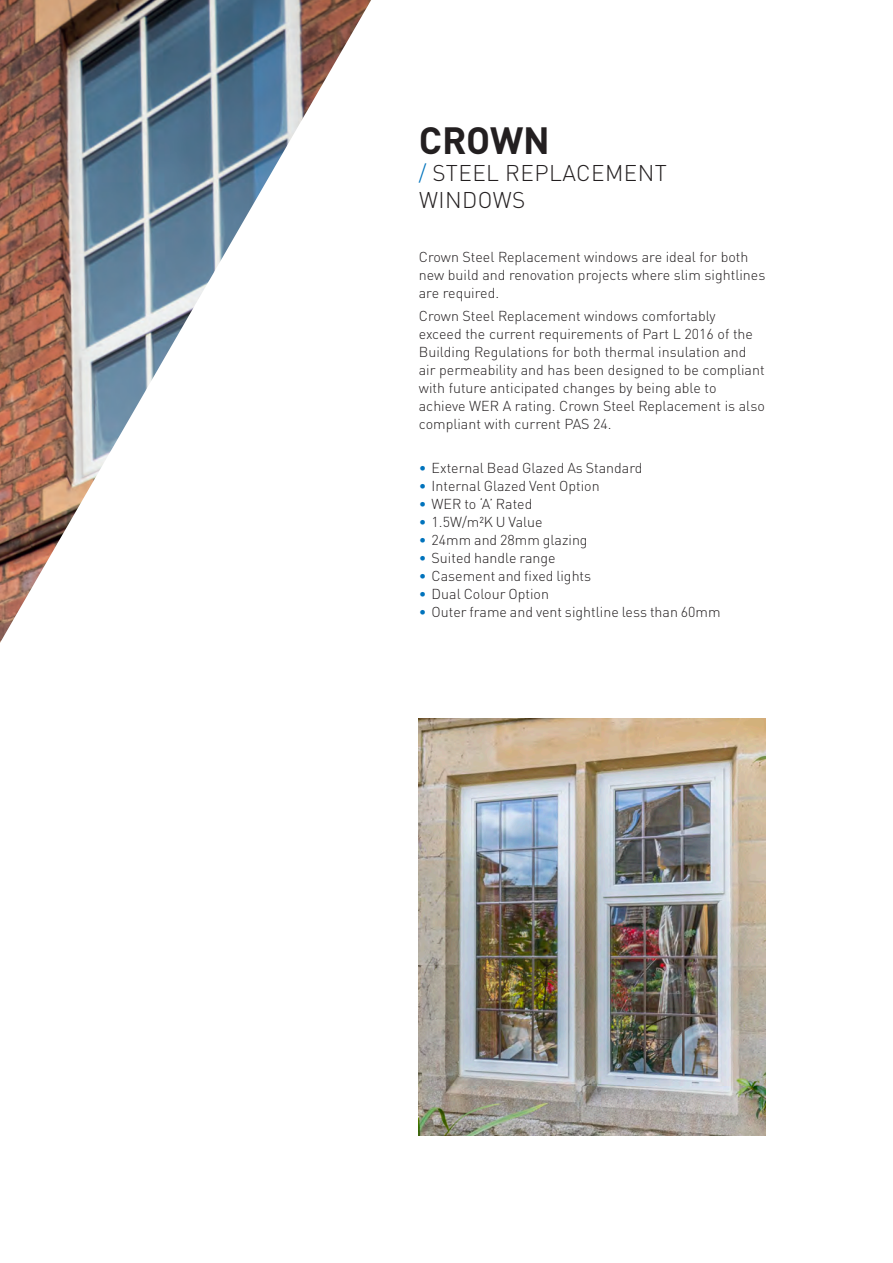
<style>
.page{position:relative;width:893px;height:1263px;background:#fff}
.page>*{position:absolute;margin:0;border:0;box-sizing:border-box;transform-origin:0 0}
.t1{font:700 37.5px "DIN Pro";letter-spacing:-.005em;color:#231f20}
.t2{font:300 22.5px/27px "DIN Pro";letter-spacing:.02em;color:#231f20}
._2017_Texte{font:300 14.25px/18px "DIN Pro";color:#231f20}
.s1{color:#0073bc}
</style>
<div class="page">
<img style="left:0;top:0;width:371px;height:643px">
<img style="left:419px;top:719px;width:346px;height:416px">
<p class="t1" style="left:419px;top:109px;width:133px">CROWN</p>
<p class="t2" style="left:419px;top:158px;width:250px"><span class="s1">/</span> STEEL REPLACEMENT<br>WINDOWS</p>
<p class="_2017_Texte" style="left:419px;top:247px;width:348px">Crown Steel Replacement windows are ideal for both new build and renovation projects where slim sightlines are required.</p>
<p class="_2017_Texte" style="left:419px;top:305px;width:348px">Crown Steel Replacement windows comfortably<br>exceed the current requirements of Part L 2016 of the Building Regulations for both thermal insulation and air permeability and has been designed to be compliant with future anticipated changes by being able to achieve WER A rating. Crown Steel Replacement is also compliant with current PAS 24.</p>
<p class="_2017_Texte" style="left:419px;top:458px;width:225px"><span class="s1">•</span> External Bead Glazed As Standard</p>
<p class="_2017_Texte" style="left:419px;top:476px;width:182px"><span class="s1">•</span> Internal Glazed Vent Option</p>
<p class="_2017_Texte" style="left:419px;top:494px;width:115px"><span class="s1">•</span> WER to ‘A’ Rated</p>
<p class="_2017_Texte" style="left:419px;top:512px;width:125px"><span class="s1">•</span> 1.5W/m²K U Value</p>
<p class="_2017_Texte" style="left:419px;top:530px;width:170px"><span class="s1">•</span> 24mm and 28mm glazing</p>
<p class="_2017_Texte" style="left:419px;top:548px;width:138px"><span class="s1">•</span> Suited handle range</p>
<p class="_2017_Texte" style="left:419px;top:566px;width:174px"><span class="s1">•</span> Casement and fixed lights</p>
<p class="_2017_Texte" style="left:419px;top:584px;width:132px"><span class="s1">•</span> Dual Colour Option</p>
<p class="_2017_Texte" style="left:419px;top:602px;width:303px"><span class="s1">•</span> Outer frame and vent sightline less than 60mm</p>
</div>
